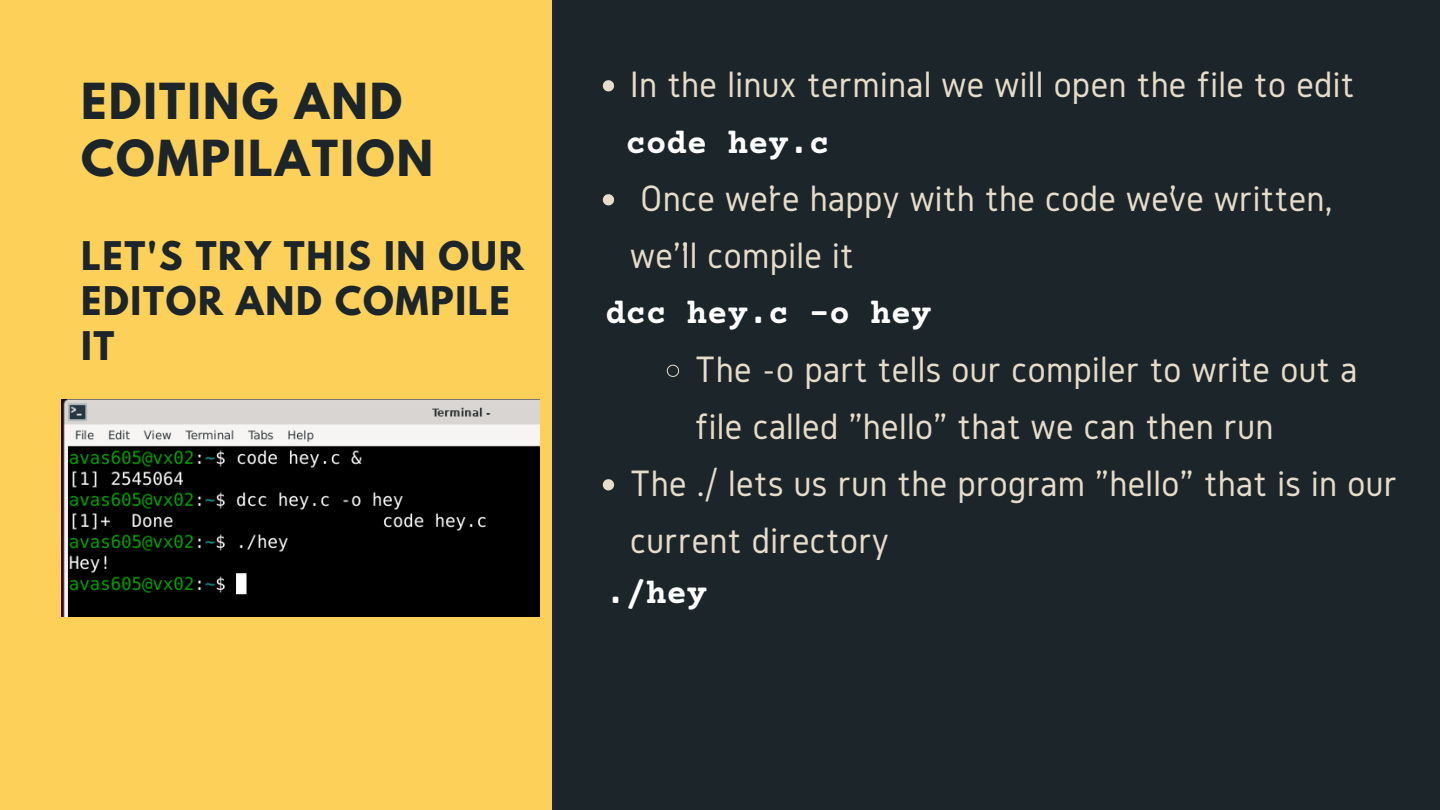
<style>
.page{position:relative;width:1440px;height:810px;background:#1c2529}
.page>*{position:absolute;margin:0;border:0;box-sizing:border-box;transform-origin:0 0}
.t1{font:700 44px/57px "League Spartan";letter-spacing:.05em;color:#1c2529}
.t2{font:38.2px/57px "Gidole";letter-spacing:.01em;color:#e6dcca}
.t3{font:700 35px/45px "League Spartan";letter-spacing:.05em;color:#1c2529}
.t4{font:700 34px "Courier Prime";color:#fff}
</style>
<div class="page">
<div style="left:0;top:0;width:552px;height:810px;background:#fdd05a"></div>
<img style="left:61px;top:399px;width:479px;height:217px">
<svg style="left:603px;top:80px;width:11px;height:11px"></svg>
<svg style="left:603px;top:194px;width:11px;height:11px"></svg>
<svg style="left:666px;top:364px;width:13px;height:13px"></svg>
<svg style="left:603px;top:479px;width:11px;height:11px"></svg>
<p class="t1" style="left:81px;top:79px;width:354px">EDITING AND<br>COMPILATION</p>
<p class="t3" style="left:81px;top:238px;width:444px">LET'S TRY THIS IN OUR<br>EDITOR AND COMPILE<br>IT</p>
<p class="t2" style="left:630px;top:56px;width:726px">In the linux terminal we will open the file to edit</p>
<p class="t4" style="left:626px;top:126px;width:205px">code hey.c</p>
<p class="t2" style="left:630px;top:170px;width:704px">Once we’re happy with the code we’ve written, we'’ll compile it</p>
<p class="t4" style="left:605px;top:296px;width:328px">dcc hey.c -o hey</p>
<p class="t2" style="left:695px;top:341px;width:664px">The -o part tells our compiler to write out a</p>
<p class="t2" style="left:695px;top:398px;width:580px">file called "hello" that we can then run</p>
<p class="t2" style="left:630px;top:455px;width:768px">The ./ lets us run the program "hello" that is in our</p>
<p class="t2" style="left:630px;top:512px;width:260px">current directory</p>
<p class="t4" style="left:605px;top:576px;width:103px">./hey</p>
</div>
